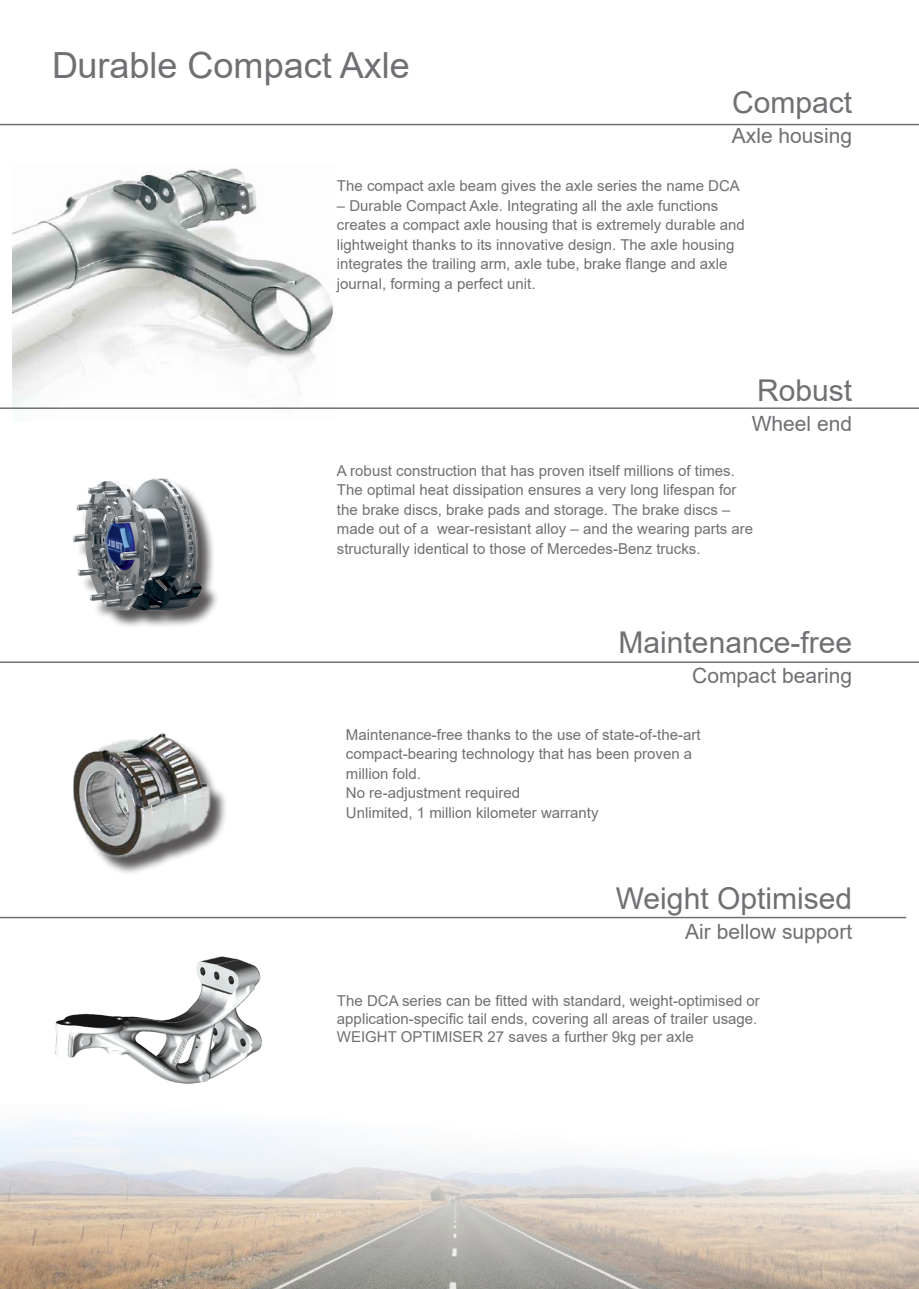
<style>
.page{position:relative;width:919px;height:1289px;background:#fff}
.page>*{position:absolute;margin:0;border:0;box-sizing:border-box;transform-origin:0 0}
.t1{font:36px "Arial";color:#6f7073}
.t2{font:30px "Arial";color:#6f7073}
.t3{font:21px "Arial";color:#6f7073}
.t4{font:15px/19.5px "Arial";color:#6f7073}
</style>
<div class="page">
<img style="left:13px;top:168px;width:320px;height:242px">
<img style="left:73px;top:478px;width:144px;height:148px">
<img style="left:73px;top:733px;width:153px;height:140px">
<img style="left:55px;top:956px;width:207px;height:128px">
<hr style="left:0;top:124px;width:918px;height:1px;background:#6f7073">
<hr style="left:0;top:407px;width:918px;height:2px;background:#6f7073">
<hr style="left:0;top:661px;width:918px;height:2px;background:#6f7073">
<hr style="left:0;top:916px;width:906px;height:2px;background:#6f7073">
<img style="left:0;top:1120px;width:918px;height:168px">
<p class="t1" style="left:52px;top:40px;width:359px">Durable Compact Axle</p>
<p class="t2" style="left:732px;top:81px;width:122px">Compact</p>
<p class="t3" style="left:731px;top:121px;width:122px">Axle housing</p>
<p class="t4" style="left:337px;top:176px;width:404px">The compact axle beam gives the axle series the name DCA</p>
<p class="t4" style="left:337px;top:196px;width:409px">– Durable Compact Axle. Integrating all the axle functions creates a compact axle housing that is extremely durable and lightweight thanks to its innovative design. The axle housing integrates the trailing arm, axle tube, brake flange and axle journal, forming a perfect unit.</p>
<p class="t2" style="left:757px;top:369px;width:97px">Robust</p>
<p class="t3" style="left:751px;top:409px;width:102px">Wheel end</p>
<p class="t4" style="left:337px;top:460px;width:418px">A robust construction that has proven itself millions of times.<br>The optimal heat dissipation ensures a very long lifespan for the brake discs, brake pads and storage. The brake discs – made out of a wear-resistant alloy – and the wearing parts are structurally identical to those of Mercedes-Benz trucks.</p>
<p class="t2" style="left:618px;top:621px;width:235px">Maintenance-free</p>
<p class="t3" style="left:692px;top:661px;width:161px">Compact bearing</p>
<p class="t4" style="left:346px;top:724px;width:356px">Maintenance-free thanks to the use of state-of-the-art compact-bearing technology that has been proven a million fold.</p>
<p class="t4" style="left:346px;top:783px;width:176px">No re-adjustment required</p>
<p class="t4" style="left:346px;top:802px;width:254px">Unlimited, 1 million kilometer warranty</p>
<p class="t2" style="left:615px;top:878px;width:238px">Weight Optimised</p>
<p class="t3" style="left:685px;top:917px;width:168px">Air bellow support</p>
<p class="t4" style="left:337px;top:991px;width:424px;line-height:18px">The DCA series can be fitted with standard, weight-optimised or application-specific tail ends, covering all areas of trailer usage.<br>WEIGHT OPTIMISER 27 saves a further 9kg per axle</p>
</div>
